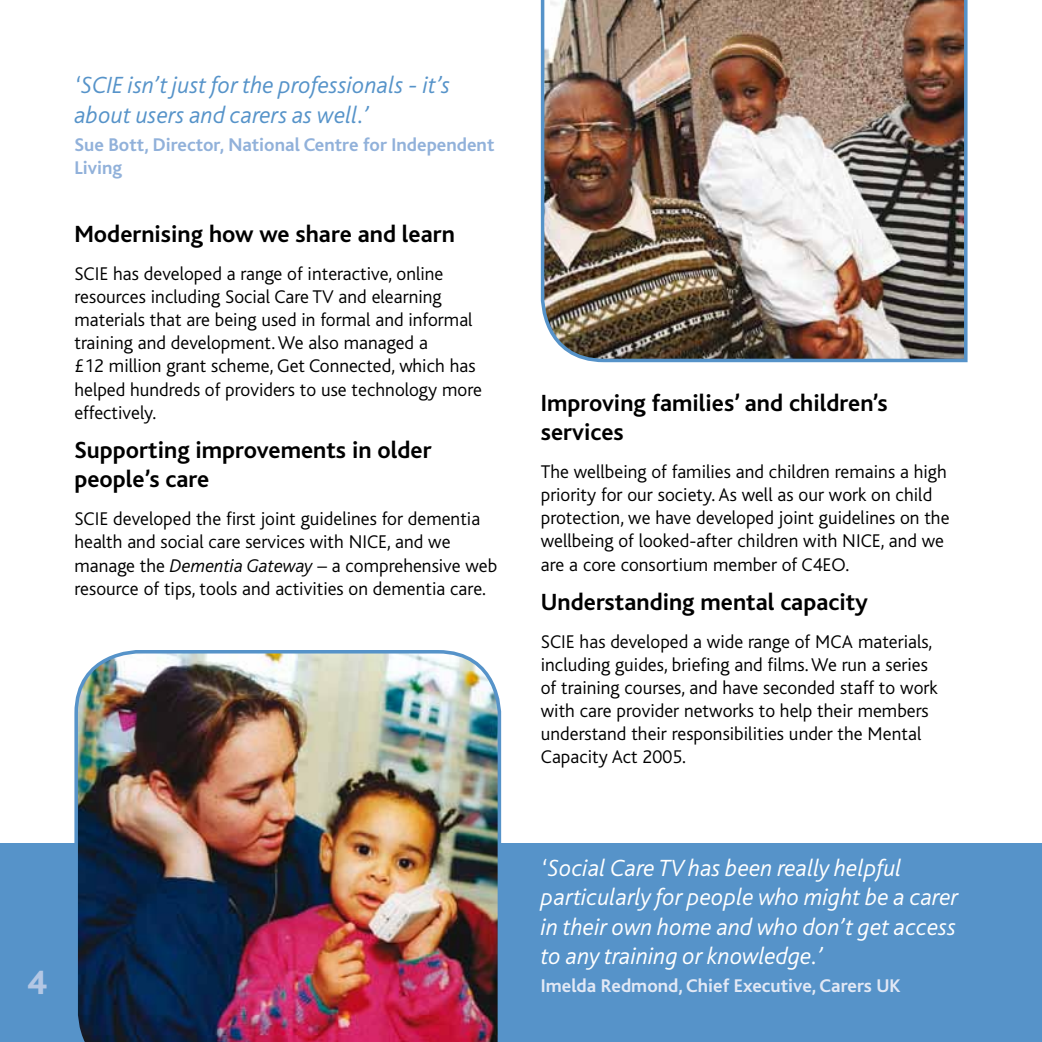
<style>
.page{position:relative;width:1042px;height:1042px;background:#fff}
.page>*{position:absolute;margin:0;border:0;box-sizing:border-box;transform-origin:0 0}
.t1{font:800 35px "Bliss";color:#b3c7e4}
.t2{font:700 24.5px/29.4px "Bliss";color:#000}
.t3{font:italic 300 24.5px/29.4px "Bliss";color:#fff}
.t4{font:italic 300 24.5px/29.4px "Bliss";color:#5693c9}
.t5{font:300 19.25px/23.1px "Bliss";color:#000}
.t6{font:700 19.25px/23.1px "Bliss";color:#91b1da}
.t7{font:700 19.25px "Bliss";color:#e2e8f5}
.s1{font-style:italic}
</style>
<div class="page">
<div style="left:0;top:843px;width:1042px;height:199px;background:#5693c9"></div>
<img style="left:540px;top:0;width:428px;height:363px">
<img style="left:74px;top:650px;width:428px;height:392px">
<p class="t4" style="left:74px;top:71px;width:377px">‘SCIE isn’t just for the professionals - it’s about users and carers as well.’</p>
<p class="t6" style="left:74px;top:133px;width:421px">Sue Bott, Director, National Centre for Independent<br>Living</p>
<p class="t2" style="left:74px;top:220px;width:382px">Modernising how we share and learn</p>
<p class="t5" style="left:74px;top:262px;width:409px">SCIE has developed a range of interactive, online resources including Social Care TV and elearning materials that are being used in formal and informal training and development. We also managed a<br>£12 million grant scheme, Get Connected, which has helped hundreds of providers to use technology more effectively.</p>
<p class="t2" style="left:74px;top:436px;width:359px">Supporting improvements in older people’s care</p>
<p class="t5" style="left:74px;top:508px;width:424px">SCIE developed the first joint guidelines for dementia health and social care services with NICE, and we manage the <span class="s1">Dementia Gateway</span> – a comprehensive web resource of tips, tools and activities on dementia care.</p>
<h1 class="t1" style="left:28px;top:964px;width:21px">4</h1>
<p class="t2" style="left:541px;top:388px;width:348px">Improving families’ and children’s services</p>
<p class="t5" style="left:541px;top:460px;width:410px">The wellbeing of families and children remains a high priority for our society. As well as our work on child protection, we have developed joint guidelines on the wellbeing of looked-after children with NICE, and we are a core consortium member of C4EO.</p>
<p class="t2" style="left:541px;top:588px;width:329px">Understanding mental capacity</p>
<p class="t5" style="left:541px;top:630px;width:398px">SCIE has developed a wide range of MCA materials, including guides, briefing and films. We run a series of training courses, and have seconded staff to work with care provider networks to help their members understand their responsibilities under the Mental Capacity Act 2005.</p>
<p class="t3" style="left:541px;top:854px;width:419px">‘Social Care TV has been really helpful particularly for people who might be a carer in their own home and who don’t get access to any training or knowledge.’</p>
<p class="t7" style="left:541px;top:976px;width:361px">Imelda Redmond, Chief Executive, Carers UK</p>
</div>
